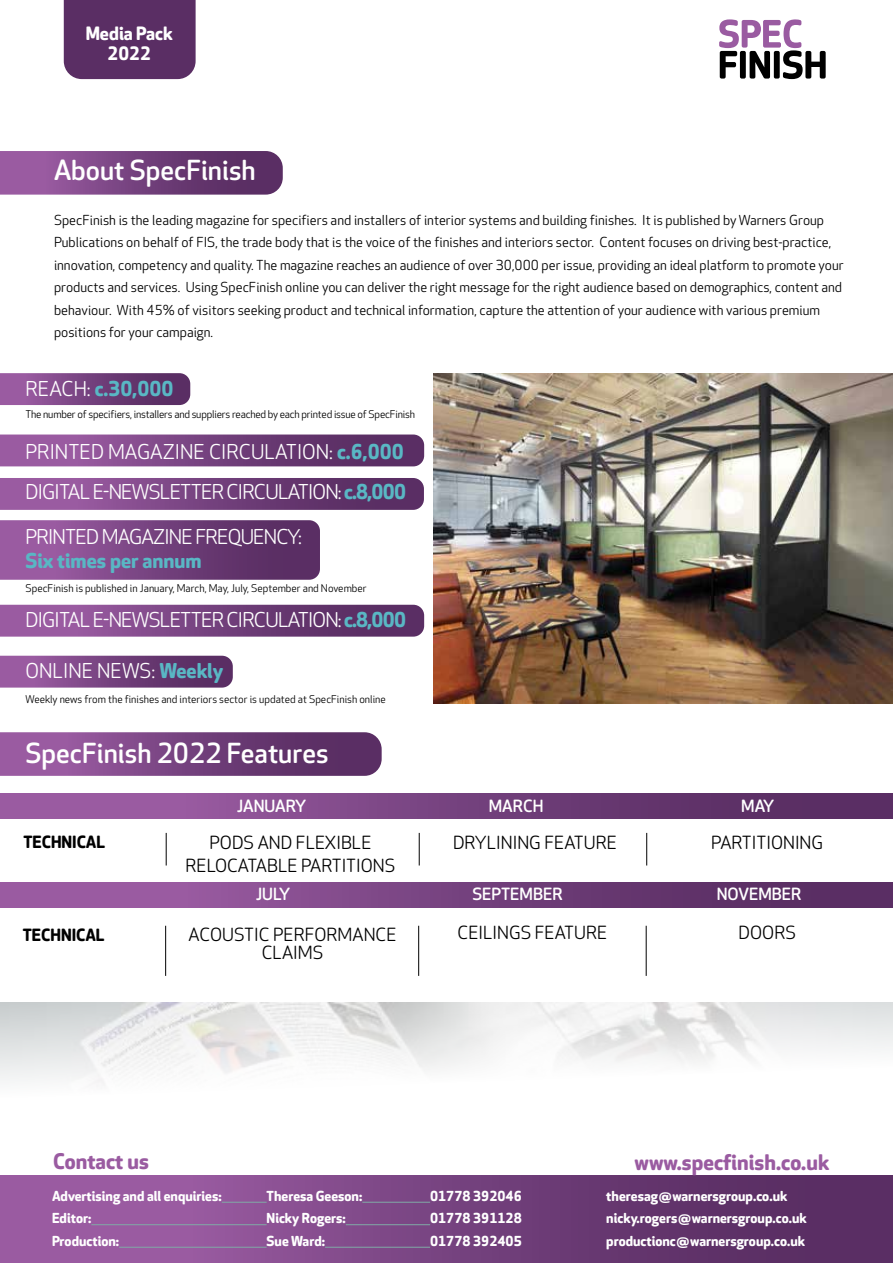
<style>
.page{position:relative;width:893px;height:1263px;background:#fff}
.page>*{position:absolute;margin:0;border:0;box-sizing:border-box;transform-origin:0 0}
.t1{font:500 27px "Apex Rounded";color:#fff}
.t2{font:700 21px "Apex Rounded";color:#9a5ba1}
.t3{font:19.95px/40.5px "Apex Rounded";letter-spacing:-.04em;color:#fff}
.t4{font:700 19.95px "Apex Rounded";color:#59b7c4}
.t5{font:19.95px "Apex Rounded";color:#fff}
.t6{font:700 18px/19.5px "Apex Rounded";color:#fff;text-align:center}
.t7{font:17.7px/22.2px "Apex Rounded";color:#000;text-align:center}
.t8{font:500 16.5px "Apex Rounded";color:#fff}
.t9{font:700 16.5px "Apex Rounded";color:#000}
.t10{font:13.5px/22.5px "Apex Rounded";color:#000}
.t11{font:700 13.5px/22.5px "Apex Rounded";color:#fff}
.t12{font:10.5px "Apex Rounded";color:#000}
.t13{font:10.5px "Apex Rounded";letter-spacing:-.02em;color:#000}
.s1{font-weight:400;color:#fff}
.s2{font-weight:700;color:#59b7c4}
</style>
<div class="page">
<img style="left:0;top:1003px;width:893px;height:173px">
<div style="left:0;top:1176px;width:893px;height:87px;background:linear-gradient(to right,#a362aa,#50275b)"></div>
<hr style="left:222px;top:1202px;width:45px;height:1px;background:#80aaa6">
<hr style="left:362px;top:1202px;width:68px;height:1px;background:#80aaa6">
<hr style="left:91px;top:1224px;width:176px;height:1px;background:#80aaa6">
<hr style="left:346px;top:1224px;width:84px;height:1px;background:#80aaa6">
<hr style="left:119px;top:1247px;width:148px;height:1px;background:#80aaa6">
<hr style="left:325px;top:1247px;width:105px;height:1px;background:#80aaa6">
<div style="left:64px;top:0;width:132px;height:79px;background:#5a2e64"></div>
<svg style="left:719px;top:19px;width:107px;height:60px"></svg>
<img style="left:434px;top:373px;width:459px;height:331px">
<svg style="left:0;top:151px;width:283px;height:44px;background:#794682"></svg>
<svg style="left:0;top:373px;width:190px;height:32px;background:#774480"></svg>
<svg style="left:0;top:434px;width:424px;height:32px;background:#7a4783"></svg>
<svg style="left:0;top:656px;width:233px;height:32px;background:#794682"></svg>
<svg style="left:0;top:520px;width:320px;height:60px;background:#784481"></svg>
<svg style="left:0;top:732px;width:382px;height:44px;background:#794682"></svg>
<div style="left:0;top:794px;width:893px;height:25px;background:linear-gradient(to right,#a361aa,#50275b)"></div>
<div style="left:0;top:883px;width:893px;height:25px;background:linear-gradient(to right,#a361aa,#50285b)"></div>
<hr style="left:166px;top:833px;width:1px;height:32px;background:#000">
<hr style="left:419px;top:833px;width:1px;height:32px;background:#000">
<hr style="left:646px;top:833px;width:1px;height:32px;background:#000">
<hr style="left:165px;top:926px;width:1px;height:50px;background:#000">
<hr style="left:418px;top:926px;width:1px;height:50px;background:#000">
<hr style="left:646px;top:926px;width:1px;height:50px;background:#000">
<svg style="left:0;top:478px;width:424px;height:32px;background:#784481"></svg>
<svg style="left:0;top:605px;width:424px;height:32px;background:#794682"></svg>
<h3 class="t6" style="left:86px;top:24px;width:89px">Media Pack<br>2022</h3>
<h1 class="t1" style="left:54px;top:155px;width:203px">About SpecFinish</h1>
<p class="t10" style="left:54px;top:209px;width:791px">SpecFinish is the leading magazine for specifiers and installers of interior systems and building finishes. It is published by Warners Group Publications on behalf of FIS, the trade body that is the voice of the finishes and interiors sector. Content focuses on driving best-practice, innovation, competency and quality. The magazine reaches an audience of over 30,000 per issue, providing an ideal platform to promote your products and services. Using SpecFinish online you can deliver the right message for the right audience based on demographics, content and behaviour. With 45% of visitors seeking product and technical information, capture the attention of your audience with various premium positions for your campaign.</p>
<h3 class="t4" style="left:26px;top:377px;width:150px"><span class="s1">REACH:</span> c.30,000</h3>
<p class="t13" style="left:26px;top:409px;width:391px">The number of specifiers, installers and suppliers reached by each printed issue of SpecFinish</p>
<h3 class="t3" style="left:26px;top:432px;width:382px">PRINTED MAGAZINE CIRCULATION: <span class="s2">c.6,000<br></span>DIGITAL E-NEWSLETTER CIRCULATION: <span class="s2">c.8,000</span></h3>
<h3 class="t3" style="left:26px;top:517px;width:278px">PRINTED MAGAZINE FREQUENCY:</h3>
<h3 class="t4" style="left:26px;top:549px;width:177px">Six times per annum</h3>
<p class="t12" style="left:26px;top:582px;width:343px">SpecFinish is published in January, March, May, July, September and November</p>
<h3 class="t3" style="left:26px;top:600px;width:382px">DIGITAL E-NEWSLETTER CIRCULATION: <span class="s2">c.8,000</span></h3>
<h3 class="t5" style="left:26px;top:660px;width:199px">ONLINE NEWS: <span class="s2">Weekly</span></h3>
<p class="t12" style="left:26px;top:693px;width:362px">Weekly news from the finishes and interiors sector is updated at SpecFinish online</p>
<h1 class="t1" style="left:26px;top:738px;width:305px">SpecFinish 2022 Features</h1>
<p class="t8" style="left:237px;top:796px;width:71px">JANUARY</p>
<p class="t8" style="left:489px;top:796px;width:56px">MARCH</p>
<p class="t8" style="left:741px;top:796px;width:34px">MAY</p>
<p class="t9" style="left:23px;top:833px;width:83px">TECHNICAL</p>
<p class="t9" style="left:23px;top:925px;width:83px">TECHNICAL</p>
<h3 class="t7" style="left:186px;top:832px;width:211px">PODS AND FLEXIBLE<br>RELOCATABLE PARTITIONS</h3>
<h3 class="t7" style="left:453px;top:832px;width:165px">DRYLINING FEATURE</h3>
<h3 class="t7" style="left:711px;top:832px;width:113px">PARTITIONING</h3>
<p class="t8" style="left:256px;top:885px;width:36px">JULY</p>
<p class="t8" style="left:472px;top:885px;width:92px">SEPTEMBER</p>
<p class="t8" style="left:717px;top:885px;width:86px">NOVEMBER</p>
<h3 class="t7" style="left:189px;top:924px;width:209px">ACOUSTIC PERFORMANCE</h3>
<h3 class="t7" style="left:458px;top:922px;width:151px">CEILINGS FEATURE</h3>
<h3 class="t7" style="left:262px;top:942px;width:63px">CLAIMS</h3>
<h3 class="t7" style="left:739px;top:922px;width:59px">DOORS</h3>
<h2 class="t2" style="left:53px;top:1149px;width:97px">Contact us</h2>
<h2 class="t2" style="left:635px;top:1150px;width:196px">www.specfinish.co.uk</h2>
<p class="t11" style="left:52px;top:1185px;width:171px">Advertising and all enquiries:</p>
<p class="t11" style="left:267px;top:1185px;width:97px">Theresa Geeson:</p>
<p class="t11" style="left:430px;top:1185px;width:93px">01778 392046</p>
<p class="t11" style="left:52px;top:1207px;width:41px">Editor:</p>
<p class="t11" style="left:267px;top:1207px;width:81px">Nicky Rogers:</p>
<p class="t11" style="left:430px;top:1207px;width:93px">01778 391128</p>
<p class="t11" style="left:52px;top:1230px;width:69px">Production:</p>
<p class="t11" style="left:267px;top:1230px;width:60px">Sue Ward:</p>
<p class="t11" style="left:430px;top:1230px;width:93px">01778 392405</p>
<p class="t11" style="left:606px;top:1185px;width:202px">theresag@warnersgroup.co.uk nicky.rogers@warnersgroup.co.uk productionc@warnersgroup.co.uk</p>
</div>
